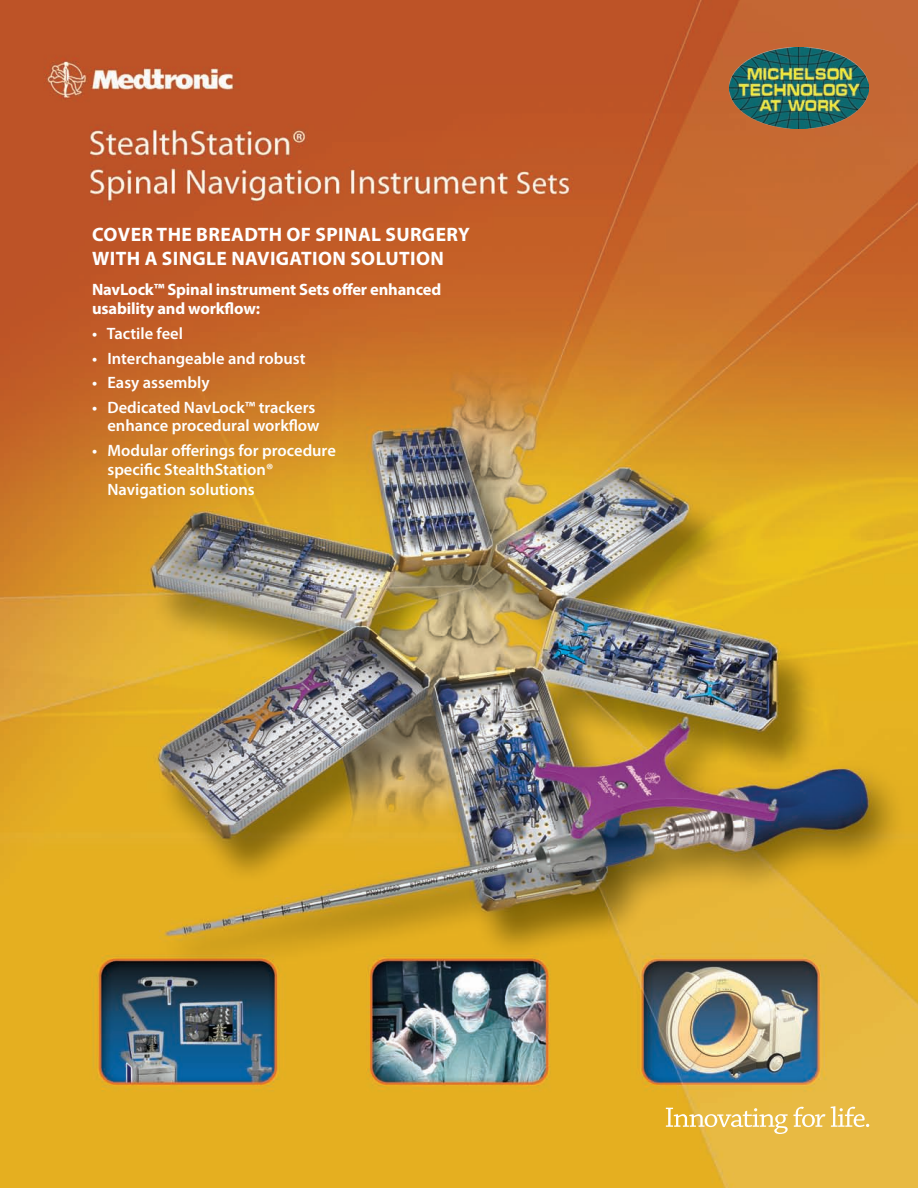
<style>
.page{position:relative;width:918px;height:1188px;background:#fff}
.page>*{position:absolute;margin:0;border:0;box-sizing:border-box;transform-origin:0 0}
.t1{font:700 19.5px/24px "Myriad Pro";letter-spacing:.02em;color:#fff}
.t2{font:600 16.5px/19.5px "Myriad Pro";color:#fff;text-align:right}
.t3{font:700 16.5px/19.5px "Myriad Pro";letter-spacing:-.01em;color:#fff}
</style>
<div class="page">
<img style="left:0;top:0;width:918px;height:1188px">
<svg style="left:666px;top:1107px;width:159px;height:27px;background:#ebc663"></svg>
<svg style="left:831px;top:1106px;width:38px;height:21px"></svg>
<img style="left:729px;top:48px;width:140px;height:81px">
<p class="t1" style="left:92px;top:222px;width:379px">Cover the Breadth of Spinal Surgery with a Single NAVIGATION</p>
<p class="t1" style="left:350px;top:246px;width:95px">Solution</p>
<p class="t3" style="left:92px;top:279px;width:351px">NavLock™ Spinal instrument Sets offer enhanced usability and workflow:</p>
<p class="t2" style="left:92px;top:323px;width:92px">• Tactile feel</p>
<p class="t2" style="left:92px;top:348px;width:215px">• Interchangeable and robust</p>
<p class="t2" style="left:92px;top:373px;width:119px">• Easy assembly</p>
<p class="t2" style="left:92px;top:398px;width:229px;line-height:18px">• Dedicated NavLock™ trackers enhance procedural workflow</p>
<p class="t2" style="left:107px;top:440px;width:230px;text-align:left;text-indent:-15px">• Modular offerings for procedure specific StealthStation®<br>Navigation solutions</p>
</div>
